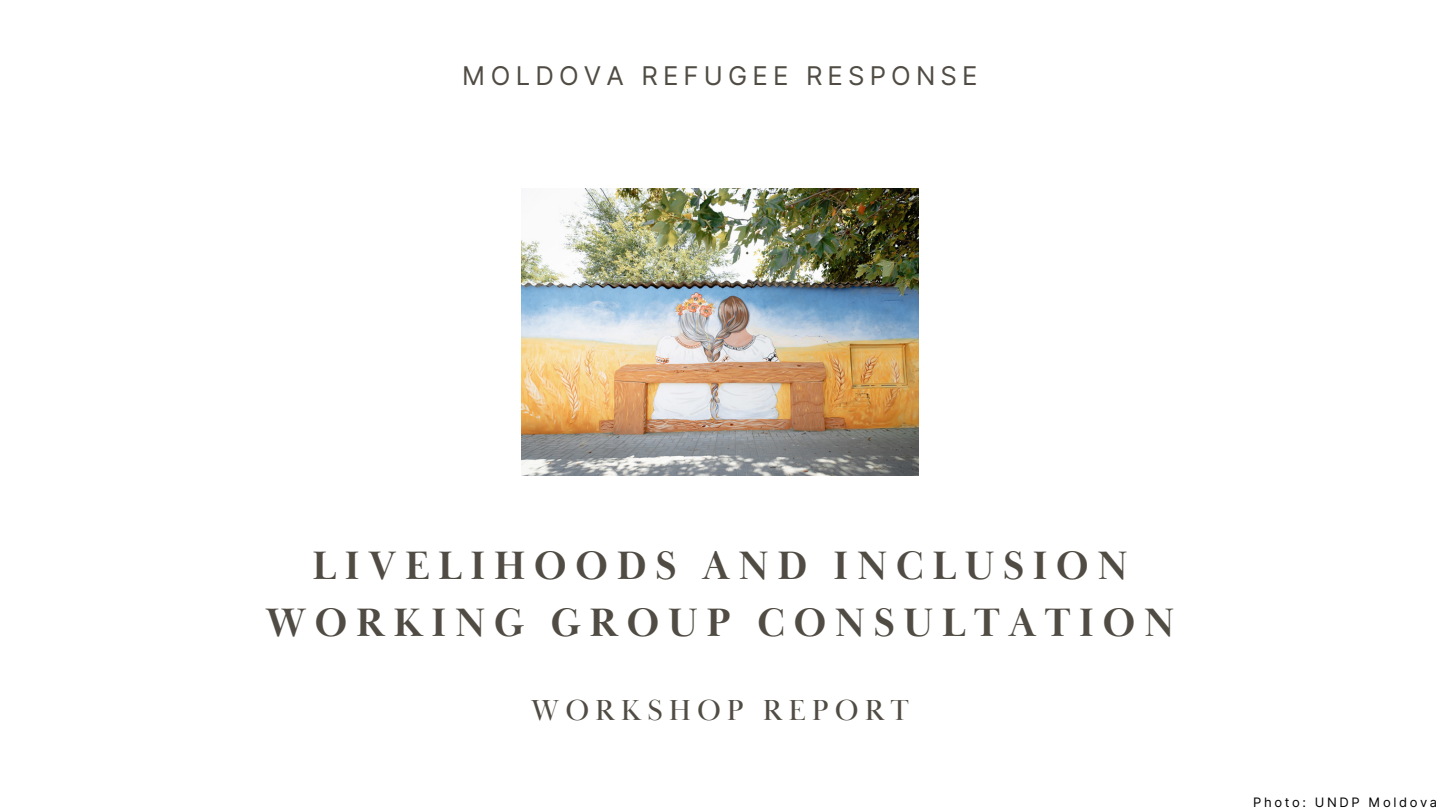
<style>
.page{position:relative;width:1440px;height:810px;background:#fff}
.page>*{position:absolute;margin:0;border:0;box-sizing:border-box;transform-origin:0 0}
.t1{font:700 40.8px/57px "Baskerville Display PT";letter-spacing:.2em;color:#504c44;text-align:center}
.t2{font:29.8px "Baskerville Display PT";letter-spacing:.2em;color:#504c44}
.t3{font:25.8px "Inter";letter-spacing:.2em;color:#504c44}
.t4{font:13px "Inter";letter-spacing:.2em;color:#000}
</style>
<div class="page">
<img style="left:521px;top:189px;width:398px;height:286px">
<p class="t3" style="left:462px;top:60px;width:517px">MOLDOVA REFUGEE RESPONSE</p>
<p class="t1" style="left:265px;top:538px;width:911px">LIVELIHOODS AND INCLUSION<br>WORKING GROUP CONSULTATION</p>
<p class="t2" style="left:531px;top:692px;width:380px">WORKSHOP REPORT</p>
<p class="t4" style="left:1253px;top:794px;width:185px">Photo: UNDP Moldova</p>
</div>
